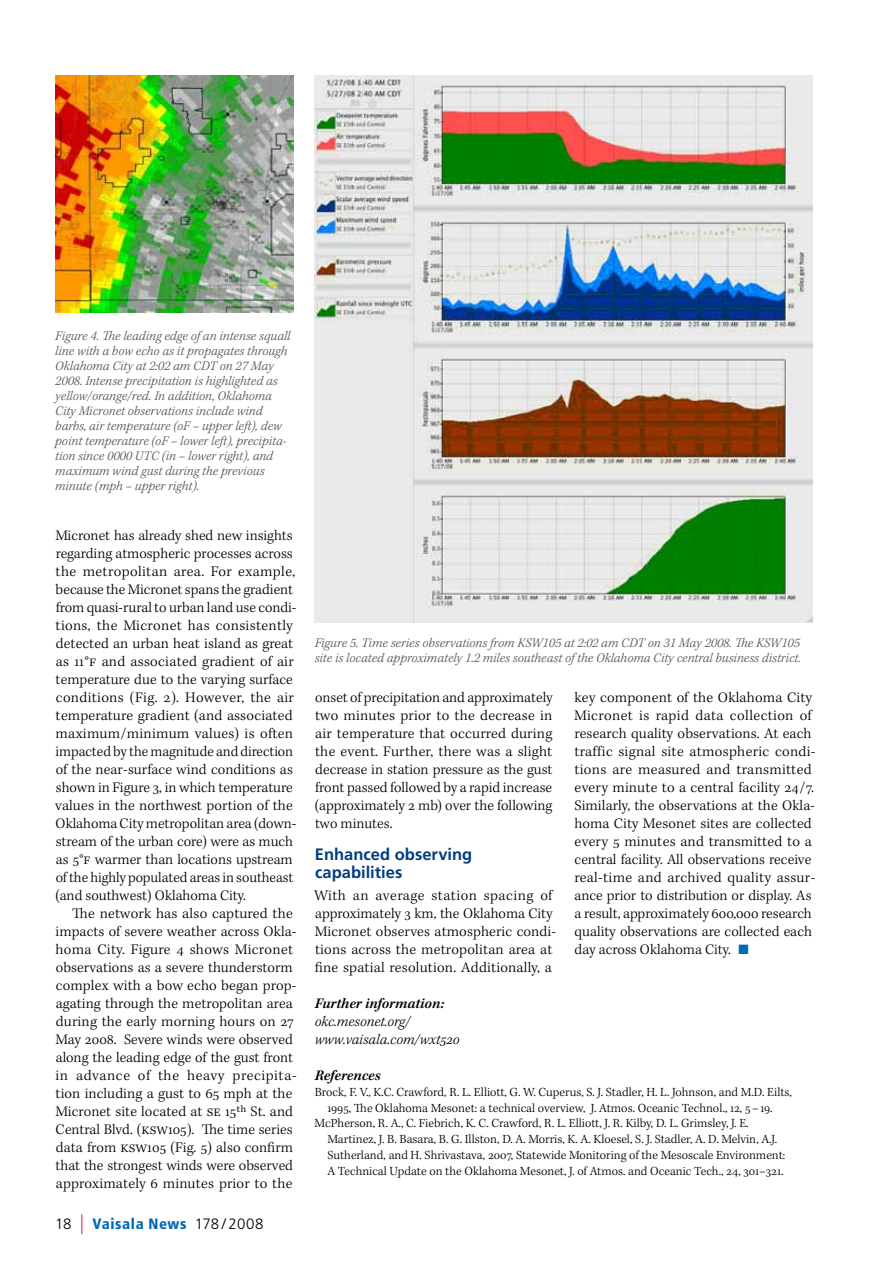
<style>
.page{position:relative;width:893px;height:1263px;background:#fff}
.page>*{position:absolute;margin:0;border:0;box-sizing:border-box;transform-origin:0 0}
.t1{font:700 16.5px/18px "Frutiger LT Std";color:#003d80}
.t2{font:300 15px/18px "Kepler Std";letter-spacing:.005em;color:#000}
.t3{font:italic 300 15px/18px "Kepler Std";color:#000}
.t4{font:italic 600 15px "Kepler Std";color:#000}
.t5{font:900 condensed 15px "Frutiger LT Std";letter-spacing:.04em;color:#006ab5}
.t6{font:italic 300 13.5px/15px "Kepler Std";color:#575656}
.t7{font:300 12.75px "Kepler Std";color:#000}
.s1{font-weight:300;font-stretch:normal;color:#000}
.s2{font-weight:300;font-size:19.5px;color:#e51346}
.s3{color:#006ab5}
</style>
<div class="page">
<img style="left:55px;top:75px;width:238px;height:237px">
<img style="left:315px;top:75px;width:497px;height:548px">
<p class="t6" style="left:55px;top:329px;width:237px">Figure 4. The leading edge of an intense squall line with a bow echo as it propagates through Oklahoma City at 2:02 am CDT on 27 May 2008. Intense precipitation is highlighted as yellow/orange/red. In addition, Oklahoma City Micronet observations include wind barbs, air temperature (oF – upper left), dew point temperature (oF – lower left), precipita&shy;tion since 0000 UTC (in – lower right), and maximum wind gust during the previous minute (mph – upper right).</p>
<p class="t2" style="left:55px;top:527px;width:243px">Micronet has already shed new insights regarding atmospheric processes across the metropolitan area. For example, because the Micronet spans the gradient from quasi-rural to urban land use condi&shy;tions, the Micronet has consistently detected an urban heat island as great as 11°F and associated gradient of air temperature due to the varying surface conditions (Fig. 2). However, the air temperature gradient (and associated maximum/minimum values) is often impacted by the magnitude and direction of the near-surface wind conditions as shown in Figure 3, in which temperature values in the northwest portion of the Oklahoma City metropolitan area (down&shy;stream of the urban core) were as much as 5°F warmer than locations upstream of the highly populated areas in southeast (and southwest) Oklahoma City.</p>
<p class="t2" style="left:55px;top:905px;width:243px;text-indent:17px">The network has also captured the impacts of severe weather across Okla&shy;homa City. Figure 4 shows Micronet observations as a severe thunderstorm complex with a bow echo began prop&shy;agating through the metropolitan area during the early morning hours on 27<br>May 2008. Severe winds were observed along the leading edge of the gust front in advance of the heavy precipita&shy;tion including a gust to 65 mph at the Micronet site located at SE 15th St. and Central Blvd. (KSW105). The time series data from KSW105 (Fig. 5) also confirm that the strongest winds were observed approximately 6 minutes prior to the</p>
<p class="t5" style="left:55px;top:1215px;width:210px"><span class="s1">18</span> <span class="s2">|</span> Vaisala News <span class="s1">178 / 2008</span></p>
<p class="t6" style="left:315px;top:636px;width:488px">Figure 5. Time series observations from KSW105 at 2:02 am CDT on 31 May 2008. The KSW105 site is located approximately 1.2 miles southeast of the Oklahoma City central business district.</p>
<p class="t2" style="left:315px;top:689px;width:239px;text-align:justify">onset of precipitation and approximately two minutes prior to the decrease in air temperature that occurred during the event. Further, there was a slight decrease in station pressure as the gust front passed followed by a rapid increase (approximately 2 mb) over the following two minutes.</p>
<p class="t1" style="left:315px;top:845px;width:159px">Enhanced observing capabilities</p>
<p class="t2" style="left:314px;top:887px;width:243px">With an average station spacing of approximately 3 km, the Oklahoma City Micronet observes atmospheric condi&shy;tions across the metropolitan area at fine spatial resolution. Additionally, a</p>
<p class="t2" style="left:574px;top:689px;width:243px">key component of the Oklahoma City Micronet is rapid data collection of research quality observations. At each traffic signal site atmospheric condi&shy;tions are measured and transmitted every minute to a central facility 24/7.<br>Similarly, the observations at the Okla&shy;homa City Mesonet sites are collected every 5 minutes and transmitted to a central facility. All observations receive real-time and archived quality assur&shy;ance prior to distribution or display. As a result, approximately 600,000 research quality observations are collected each day across Oklahoma City. <span class="s3">■</span></p>
<p class="t4" style="left:315px;top:995px;width:131px">Further information:</p>
<p class="t3" style="left:315px;top:1013px;width:146px">okc.mesonet.org/ www.vaisala.com/wxt520</p>
<p class="t4" style="left:315px;top:1067px;width:68px">References</p>
<p class="t7" style="left:315px;top:1085px;width:479px">Brock, F. V., K.C. Crawford, R. L. Elliott, G. W. Cuperus, S. J. Stadler, H. L. Johnson, and M.D. Eilts,</p>
<p class="t7" style="left:327px;top:1100px;width:447px">1995, The Oklahoma Mesonet: a technical overview, J. Atmos. Oceanic Technol., 12, 5–19.</p>
<p class="t7" style="left:315px;top:1116px;width:435px">McPherson, R. A., C. Fiebrich, K. C. Crawford, R. L. Elliott, J. R. Kilby, D. L. Grimsley, J. E.</p>
<p class="t7" style="left:327px;top:1132px;width:451px">Martinez, J. B. Basara, B. G. Illston, D. A. Morris, K. A. Kloesel, S. J. Stadler, A. D. Melvin, A.J.</p>
<p class="t7" style="left:327px;top:1148px;width:459px">Sutherland, and H. Shrivastava, 2007, Statewide Monitoring of the Mesoscale Environment:</p>
<p class="t7" style="left:327px;top:1163px;width:458px">A Technical Update on the Oklahoma Mesonet, J. of Atmos. and Oceanic Tech., 24, 301–321.</p>
</div>
